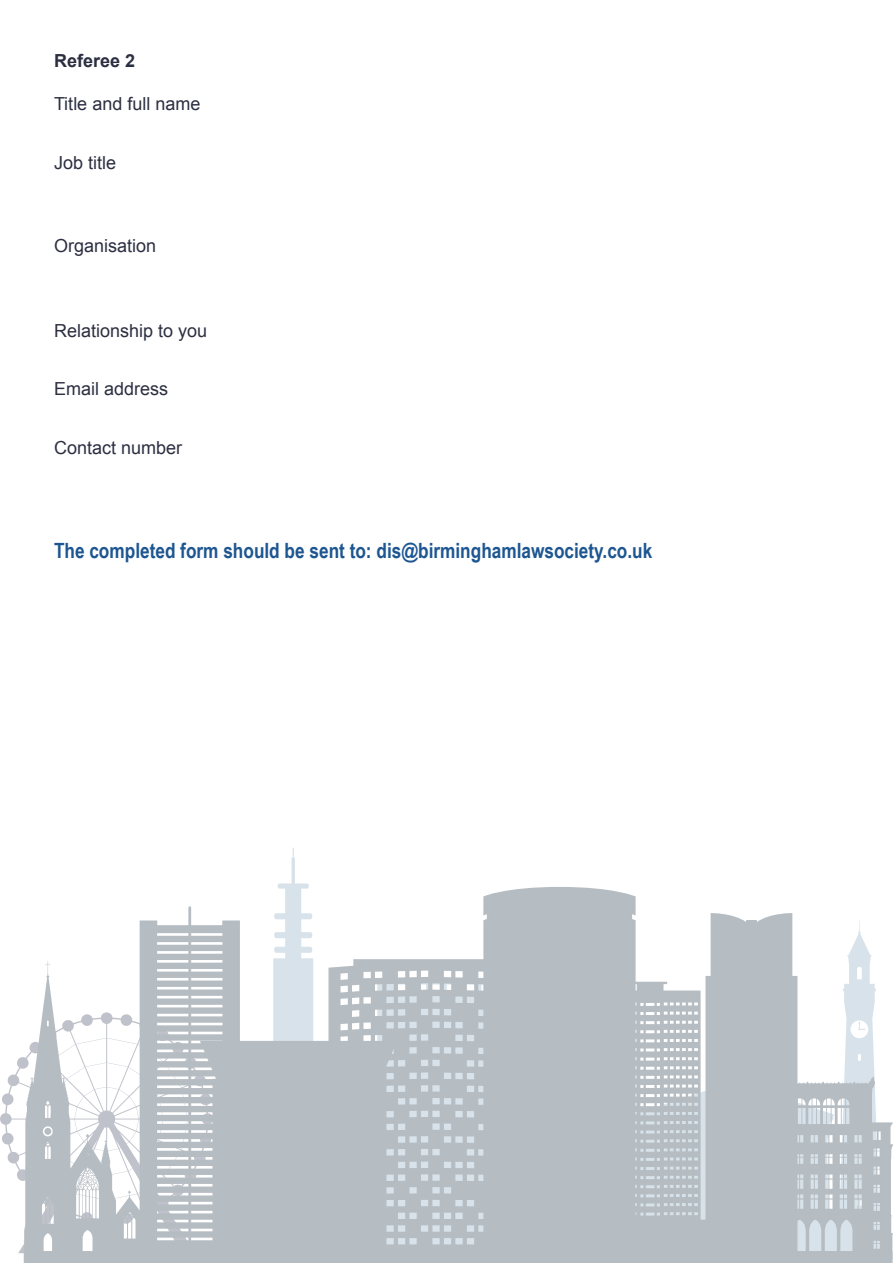
<style>
.page{position:relative;width:893px;height:1263px;background:#fff}
.page>*{position:absolute;margin:0;border:0;box-sizing:border-box;transform-origin:0 0}
.t1{font:700 21px "Arial Narrow";color:#1d5691}
.t2{font:18px "Arial";color:#2c2f41}
.t3{font:700 18px "Arial";color:#2c2f41}
</style>
<div class="page">
<svg style="left:0;top:1057px;width:24px;height:196px"></svg>
<svg style="left:277px;top:847px;width:32px;height:40px"></svg>
<svg style="left:24px;top:887px;width:869px;height:373px;fill:#b5bcc2"></svg>
<div style="left:44px;top:1128px;width:7px;height:7px;background:#b5bcc2;border-radius:50%"></div>
<div style="left:24px;top:1251px;width:868px;height:12px;background:#b5bcc2"></div>
<p class="t3" style="left:54px;top:49px;width:83px">Referee 2</p>
<p class="t2" style="left:54px;top:92px;width:148px">Title and full name</p>
<p class="t2" style="left:54px;top:151px;width:64px">Job title</p>
<p class="t2" style="left:54px;top:234px;width:104px">Organisation</p>
<p class="t2" style="left:54px;top:318px;width:155px">Relationship to you</p>
<p class="t2" style="left:54px;top:377px;width:116px">Email address</p>
<p class="t2" style="left:54px;top:436px;width:130px">Contact number</p>
<p class="t1" style="left:54px;top:535px;width:600px">The completed form should be sent to: dis@birminghamlawsociety.co.uk</p>
</div>
